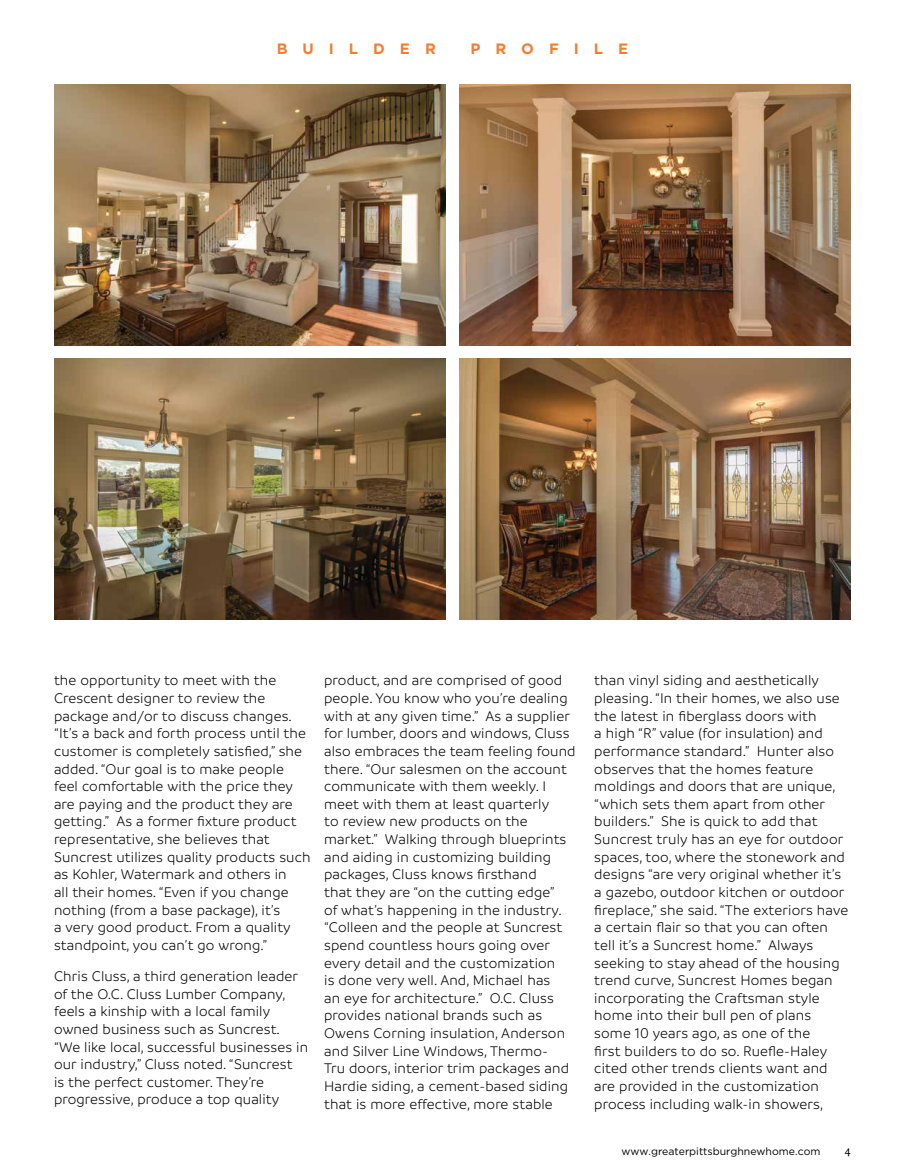
<style>
.page{position:relative;width:905px;height:1175px;background:#fff}
.page>*{position:absolute;margin:0;border:0;box-sizing:border-box;transform-origin:0 0}
.t1{font:300 15px/17.5px "Branding";letter-spacing:.01em;color:#000}
.t2{font:700 15px "Gotham";letter-spacing:1em;color:#f47d30}
.t3{font:13.5px "Alegreya SC";color:#000}
.t4{font:10.5px "Gotham";color:#000}
</style>
<div class="page">
<img style="left:459px;top:84px;width:391px;height:261px">
<img style="left:459px;top:359px;width:391px;height:261px">
<img style="left:54px;top:84px;width:391px;height:261px">
<img style="left:54px;top:359px;width:391px;height:261px">
<p class="t2" style="left:277px;top:39px;width:161px">BUILDER</p>
<p class="t2" style="left:470px;top:39px;width:159px">PROFILE</p>
<p class="t1" style="left:54px;top:672px;width:258px">the opportunity to meet with the Crescent designer to review the package and/or to discuss changes. “It’s a back and forth process until the customer is completely satisfied,” she added. “Our goal is to make people feel comfortable with the price they are paying and the product they are getting.” As a former fixture product representative, she believes that Suncrest utilizes quality products such as Kohler, Watermark and others in<br>all their homes. “Even if you change nothing (from a base package), it’s<br>a very good product. From a quality standpoint, you can’t go wrong.”</p>
<p class="t1" style="left:54px;top:967px;width:256px">Chris Cluss, a third generation leader of the O.C. Cluss Lumber Company, feels a kinship with a local family owned business such as Suncrest. “We like local, successful businesses in our industry,” Cluss noted. “Suncrest<br>is the perfect customer. They’re progressive, produce a top quality</p>
<p class="t1" style="left:324px;top:672px;width:253px">product, and are comprised of good people. You know who you’re dealing with at any given time.” As a supplier for lumber, doors and windows, Cluss also embraces the team feeling found there. “Our salesmen on the account communicate with them weekly. I meet with them at least quarterly<br>to review new products on the market.” Walking through blueprints and aiding in customizing building packages, Cluss knows firsthand<br>that they are “on the cutting edge”<br>of what’s happening in the industry. “Colleen and the people at Suncrest spend countless hours going over every detail and the customization<br>is done very well. And, Michael has<br>an eye for architecture.” O.C. Cluss provides national brands such as Owens Corning insulation, Anderson and Silver Line Windows, Thermo-<br>Tru doors, interior trim packages and Hardie siding, a cement-based siding that is more effective, more stable</p>
<p class="t1" style="left:594px;top:672px;width:255px">than vinyl siding and aesthetically pleasing. “In their homes, we also use the latest in fiberglass doors with<br>a high “R” value (for insulation) and performance standard.” Hunter also observes that the homes feature moldings and doors that are unique, “which sets them apart from other builders.” She is quick to add that Suncrest truly has an eye for outdoor spaces, too, where the stonework and designs “are very original whether it’s a gazebo, outdoor kitchen or outdoor fireplace,” she said. “The exteriors have a certain flair so that you can often tell it’s a Suncrest home.” Always seeking to stay ahead of the housing trend curve, Suncrest Homes began incorporating the Craftsman style home into their bull pen of plans some 10 years ago, as one of the<br>first builders to do so. Ruefle-Haley cited other trends clients want and are provided in the customization process including walk-in showers,</p>
<p class="t4" style="left:621px;top:1144px;width:201px">www.greaterpittsburghnewhome.com</p>
<p class="t3" style="left:844px;top:1142px;width:8px">4</p>
</div>
